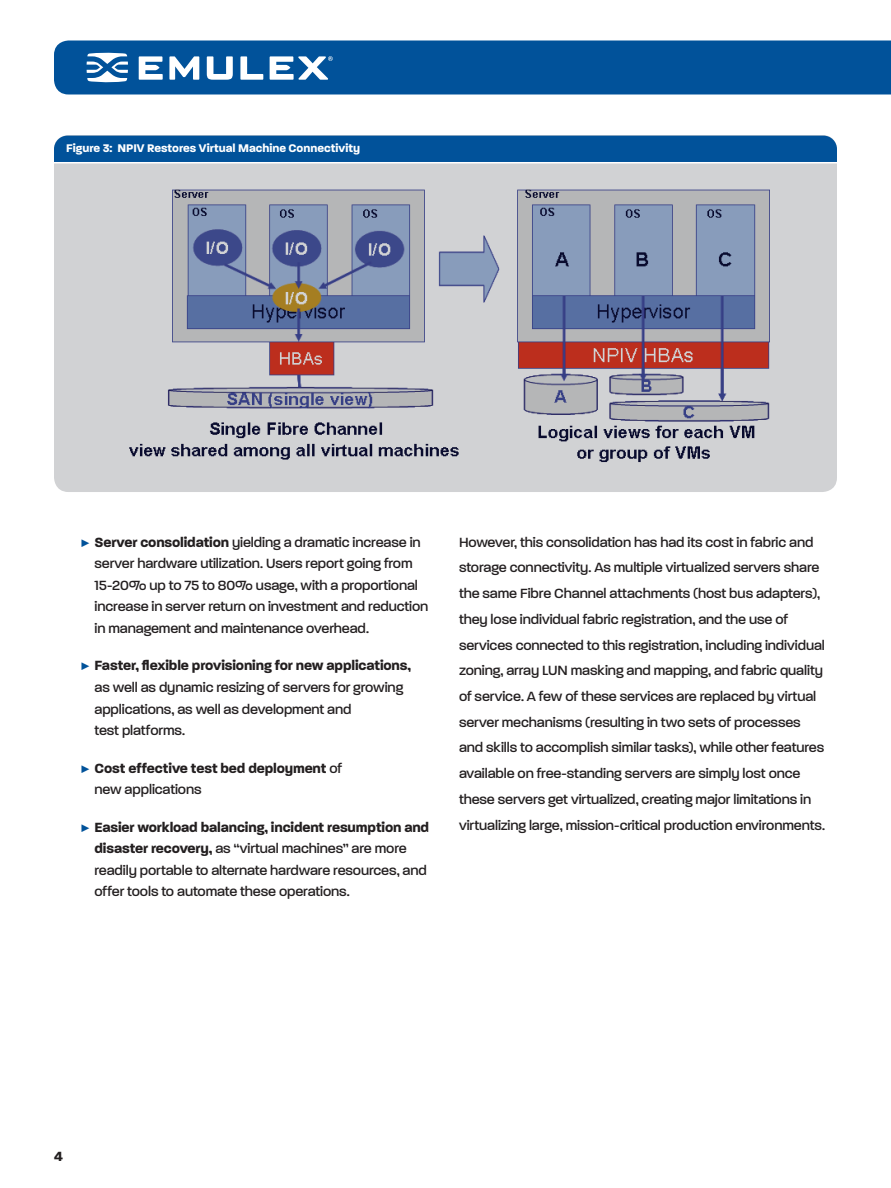
<style>
.page{position:relative;width:891px;height:1188px;background:#fff}
.page>*{position:absolute;margin:0;border:0;box-sizing:border-box;transform-origin:0 0}
.t1{font:500 18px/25.8px "Paralucent";letter-spacing:-.005em;color:#231f20}
.t2{font:700 18px/21.6px "Paralucent";letter-spacing:-.01em;color:#231f20}
.t3{font:700 15px "Paralucent";color:#fff}
.s1{font-family:"Mathematical Pi Six";font-weight:400;font-size:10.5px;color:#01529a}
.s2{font-weight:700}
.s3{font-weight:500}
</style>
<div class="page">
<div style="left:54px;top:40px;width:836px;height:54px;background:#01529a"></div>
<svg style="left:87px;top:53px;width:41px;height:29px"></svg>
<svg style="left:169px;top:56px;width:30px;height:24px"></svg>
<svg style="left:207px;top:56px;width:26px;height:24px"></svg>
<svg style="left:240px;top:56px;width:23px;height:24px"></svg>
<svg style="left:139px;top:56px;width:24px;height:24px"></svg>
<svg style="left:270px;top:56px;width:63px;height:24px"></svg>
<svg style="left:890px;top:40px;width:1px;height:54px"></svg>
<div style="left:54px;top:135px;width:783px;height:357px;background:#d1d2d4;border-radius:15px"></div>
<div style="left:54px;top:136px;width:783px;height:26px;background:#01529a"></div>
<img style="left:129px;top:189px;width:641px;height:273px">
<hr style="left:54px;top:162px;width:783px;height:1px;background:#fff">
<p class="t3" style="left:66px;top:140px;width:295px">Figure 3: NPIV Restores Virtual Machine Connectivity</p>
<p class="t1" style="left:94px;top:531px;width:335px;line-height:21.6px;text-indent:-14px"><span class="s1">C</span> <span class="s2">Server consolidation</span> yielding a dramatic increase in server hardware utilization. Users report going from 15-20% up to 75 to 80% usage, with a proportional increase in server return on investment and reduction in management and maintenance overhead.</p>
<p class="t1" style="left:94px;top:654px;width:318px;line-height:21.6px;text-indent:-14px"><span class="s1">C</span> <span class="s2">Faster, flexible provisioning for new applications, </span>as well as dynamic resizing of servers for growing applications, as well as development and<br>test platforms.</p>
<p class="t2" style="left:94px;top:757px;width:249px;text-indent:-14px"><span class="s1">C</span> Cost effective test bed deployment <span class="s3">of new applications</span></p>
<p class="t1" style="left:94px;top:815px;width:336px;line-height:21.6px;text-indent:-14px"><span class="s1">C</span> <span class="s2">Easier workload balancing, incident resumption and disaster recovery,</span> as “virtual machines” are more readily portable to alternate hardware resources, and offer tools to automate these operations.</p>
<p class="t1" style="left:459px;top:529px;width:368px">However, this consolidation has had its cost in fabric and storage connectivity. As multiple virtualized servers share the same Fibre Channel attachments (host bus adapters), they lose individual fabric registration, and the use of services connected to this registration, including individual zoning, array LUN masking and mapping, and fabric quality of service. A few of these services are replaced by virtual server mechanisms (resulting in two sets of processes and skills to accomplish similar tasks), while other features available on free-standing servers are simply lost once these servers get virtualized, creating major limitations in virtualizing large, mission-critical production environments.</p>
</div>
